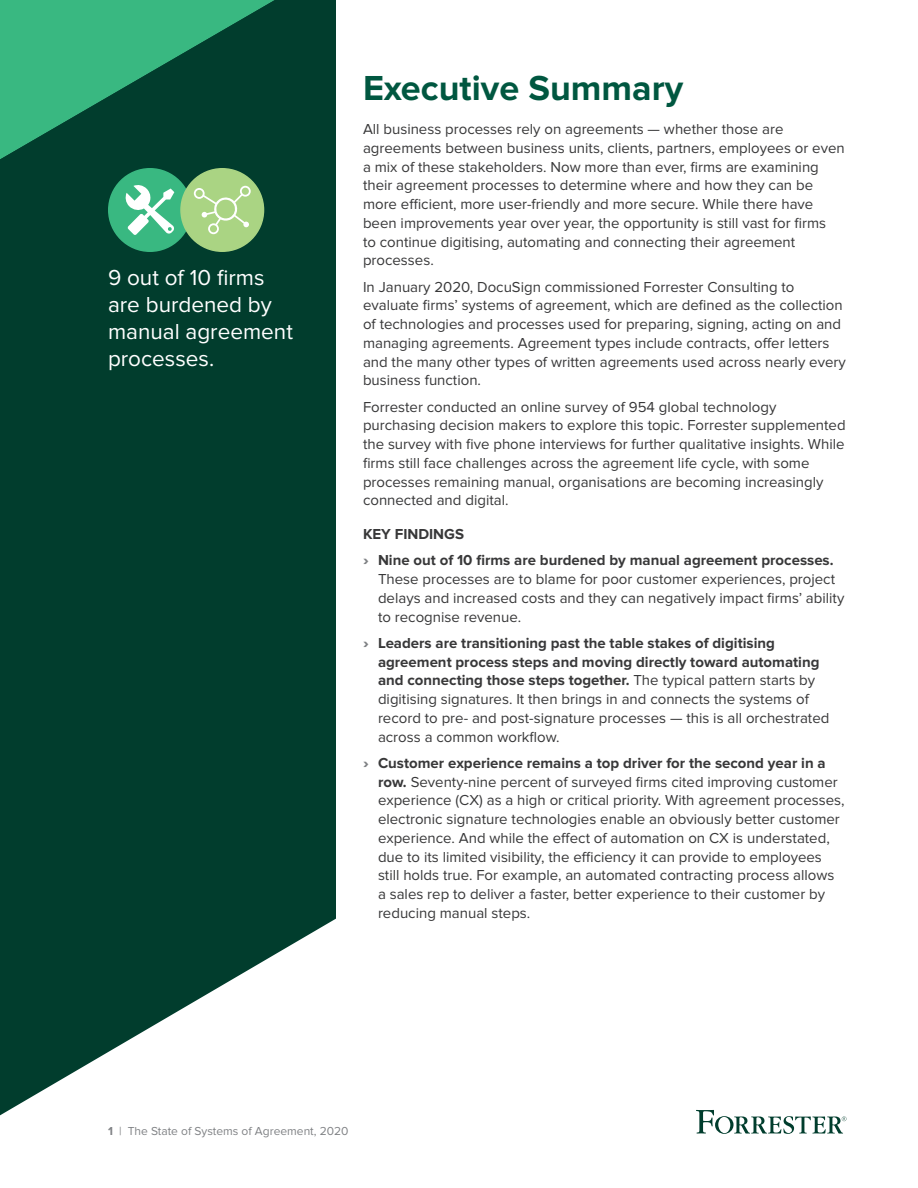
<style>
.page{position:relative;width:918px;height:1188px;background:#fff}
.page>*{position:absolute;margin:0;border:0;box-sizing:border-box;transform-origin:0 0}
.t1{font:700 36px "Proxima Nova";color:#005740}
.t2{font:22.5px/27px "Proxima Nova";color:#fff}
.t3{font:15px/18.8px "Proxima Nova";color:#383839}
.t4{font:700 15px/26.2px "Proxima Nova";color:#383839}
.t5{font:12px "Proxima Nova";color:#808285}
.s1{font-weight:900;color:#808285}
.s2{font-weight:700}
</style>
<div class="page">
<svg style="left:0;top:0;width:336px;height:1115px;background:#1c5143"></svg>
<svg style="left:0;top:0;width:274px;height:159px;background:#1d7a57"></svg>
<svg style="left:696px;top:1110px;width:150px;height:24px"></svg>
<div style="left:109px;top:169px;width:82px;height:82px;background:#39b881;border-radius:50%"></div>
<div style="left:108px;top:168px;width:84px;height:84px;border:2px solid #39b881;border-radius:50%"></div>
<div style="left:181px;top:169px;width:83px;height:82px;background:#aad483;border-radius:50%"></div>
<div style="left:180px;top:168px;width:84px;height:84px;border:2px solid #aad483;border-radius:50%"></div>
<svg style="left:194px;top:186px;width:57px;height:48px"></svg>
<svg style="left:125px;top:185px;width:49px;height:50px"></svg>
<h2 class="t2" style="left:108px;top:264px;width:186px">9 out of 10 firms are burdened by manual agreement processes.</h2>
<h1 class="t1" style="left:363px;top:68px;width:322px">Executive Summary</h1>
<p class="t3" style="left:363px;top:120px;width:483px">All business processes rely on agreements — whether those are agreements between business units, clients, partners, employees or even a mix of these stakeholders. Now more than ever, firms are examining their agreement processes to determine where and how they can be more efficient, more user-friendly and more secure. While there have been improvements year over year, the opportunity is still vast for firms<br>to continue digitising, automating and connecting their agreement processes.</p>
<p class="t3" style="left:363px;top:278px;width:484px">In January 2020, DocuSign commissioned Forrester Consulting to evaluate firms’ systems of agreement, which are defined as the collection of technologies and processes used for preparing, signing, acting on and managing agreements. Agreement types include contracts, offer letters and the many other types of written agreements used across nearly every business function.</p>
<p class="t3" style="left:363px;top:398px;width:484px">Forrester conducted an online survey of 954 global technology purchasing decision makers to explore this topic. Forrester supplemented the survey with five phone interviews for further qualitative insights. While firms still face challenges across the agreement life cycle, with some processes remaining manual, organisations are becoming increasingly connected and digital.</p>
<p class="t4" style="left:363px;top:521px;width:472px">KEY FINDINGS<br><span class="s1">›</span> Nine out of 10 firms are burdened by manual agreement processes.</p>
<p class="t3" style="left:378px;top:570px;width:468px">These processes are to blame for poor customer experiences, project delays and increased costs and they can negatively impact firms’ ability to recognise revenue.</p>
<p class="t3" style="left:378px;top:634px;width:453px;text-indent:-15px"><span class="s1">›</span> <span class="s2">Leaders are transitioning past the table stakes of digitising agreement process steps and moving directly toward automating and connecting those steps together.</span> The typical pattern starts by digitising signatures. It then brings in and connects the systems of record to pre- and post-signature processes — this is all orchestrated across a common workflow.</p>
<p class="t3" style="left:378px;top:754px;width:468px;text-indent:-15px"><span class="s1">›</span> <span class="s2">Customer experience remains a top driver for the second year in a row.</span> Seventy-nine percent of surveyed firms cited improving customer experience (CX) as a high or critical priority. With agreement processes, electronic signature technologies enable an obviously better customer experience. And while the effect of automation on CX is understated, due to its limited visibility, the efficiency it can provide to employees still holds true. For example, an automated contracting process allows a sales rep to deliver a faster, better experience to their customer by reducing manual steps.</p>
<p class="t5" style="left:108px;top:1124px;width:242px"><span class="s2">1</span> | The State of Systems of Agreement, 2020</p>
</div>
